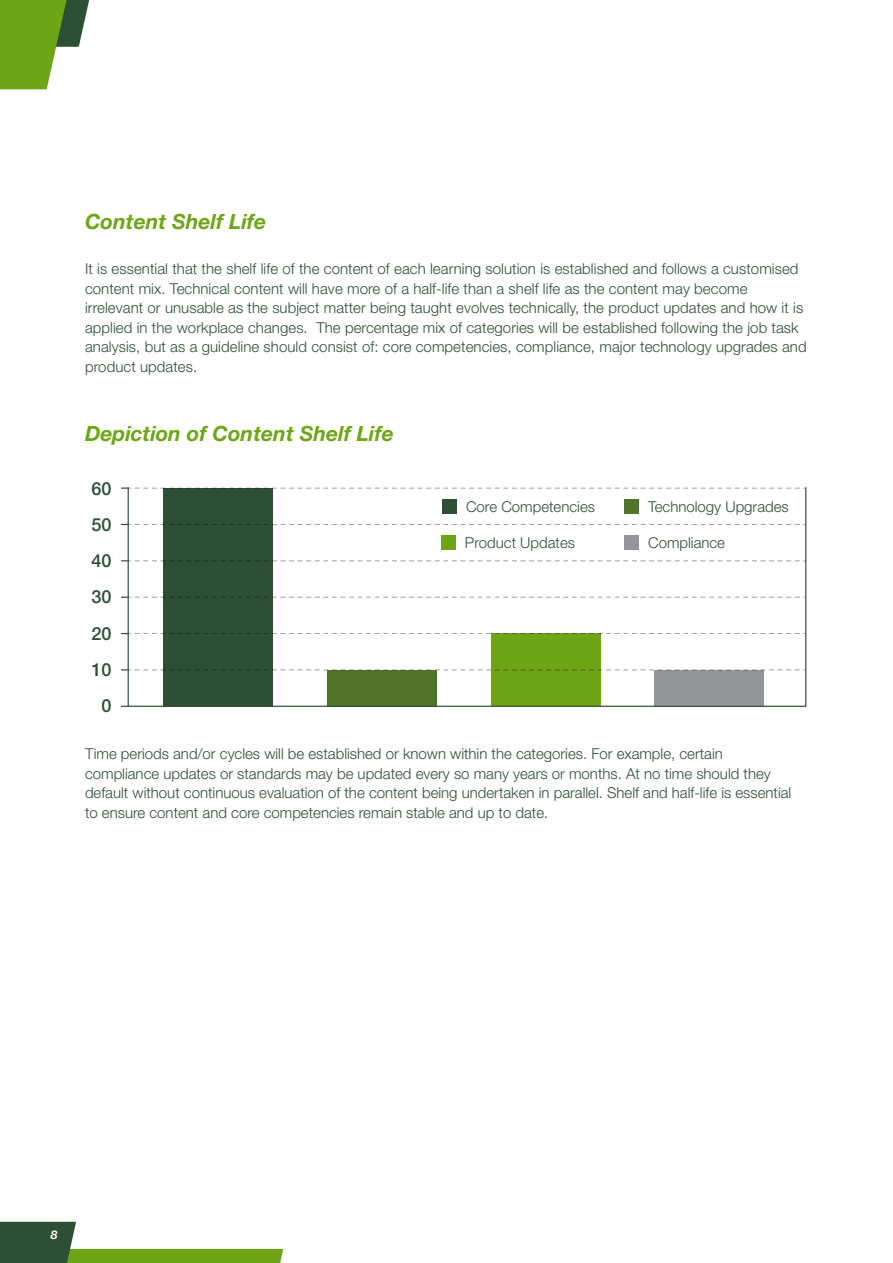
<style>
.page{position:relative;width:893px;height:1263px;background:#fff}
.page>*{position:absolute;margin:0;border:0;box-sizing:border-box;transform-origin:0 0}
.Sub_Sub_Heads{font:italic 700 21px "Helvetica Neue LT";color:#6ea516}
.t1{font:500 18px/36.2px "Helvetica Neue LT";color:#2d5035;text-align:center}
.Light_Body_Copy{font:300 15px/19.5px "Helvetica Neue LT";letter-spacing:.005em;color:#2d5035}
.t2{font:italic 700 12px "Helvetica Neue LT";color:#fff}
</style>
<div class="page">
<svg style="left:0;top:0;width:90px;height:89px"></svg>
<svg style="left:0;top:1222px;width:283px;height:41px"></svg>
<div style="left:164px;top:488px;width:109px;height:218px;background:#2d5035"></div>
<div style="left:327px;top:670px;width:110px;height:36px;background:#50752a"></div>
<div style="left:491px;top:633px;width:109px;height:73px;background:#6ea516"></div>
<div style="left:655px;top:670px;width:109px;height:36px;background:#939598"></div>
<svg style="left:121px;top:487px;width:7px;height:2px"></svg>
<svg style="left:121px;top:524px;width:683px;height:1px"></svg>
<svg style="left:121px;top:560px;width:683px;height:1px"></svg>
<svg style="left:121px;top:597px;width:683px;height:1px"></svg>
<svg style="left:121px;top:633px;width:683px;height:1px"></svg>
<svg style="left:121px;top:669px;width:683px;height:2px"></svg>
<div style="left:128px;top:487px;width:678px;height:220px;border:1px solid #2d5035"></div>
<div style="left:442px;top:499px;width:15px;height:15px;background:#2d5035"></div>
<div style="left:441px;top:535px;width:15px;height:15px;background:#6ea516"></div>
<div style="left:624px;top:535px;width:15px;height:15px;background:#939598"></div>
<div style="left:624px;top:499px;width:15px;height:15px;background:#50752a"></div>
<p class="Sub_Sub_Heads" style="left:85px;top:209px;width:183px">Content Shelf Life</p>
<p class="Light_Body_Copy" style="left:85px;top:259px;width:723px">It is essential that the shelf life of the content of each learning solution is established and follows a customised content mix. Technical content will have more of a half-life than a shelf life as the content may become irrelevant or unusable as the subject matter being taught evolves technically, the product updates and how it is applied in the workplace changes. The percentage mix of categories will be established following the job task analysis, but as a guideline should consist of: core competencies, compliance, major technology upgrades and product updates.</p>
<p class="Sub_Sub_Heads" style="left:85px;top:421px;width:310px">Depiction of Content Shelf Life</p>
<p class="t1" style="left:91px;top:470px;width:22px">60<br>50<br>40<br>30<br>20<br>10<br>0</p>
<p class="Light_Body_Copy" style="left:466px;top:497px;width:130px">Core Competencies</p>
<p class="Light_Body_Copy" style="left:465px;top:533px;width:112px">Product Updates</p>
<p class="Light_Body_Copy" style="left:648px;top:533px;width:78px">Compliance</p>
<p class="Light_Body_Copy" style="left:648px;top:497px;width:142px">Technology Upgrades</p>
<p class="Light_Body_Copy" style="left:85px;top:744px;width:708px">Time periods and/or cycles will be established or known within the categories. For example, certain compliance updates or standards may be updated every so many years or months. At no time should they default without continuous evaluation of the content being undertaken in parallel. Shelf and half-life is essential to ensure content and core competencies remain stable and up to date.</p>
<p class="t2" style="left:51px;top:1227px;width:8px">8</p>
</div>
